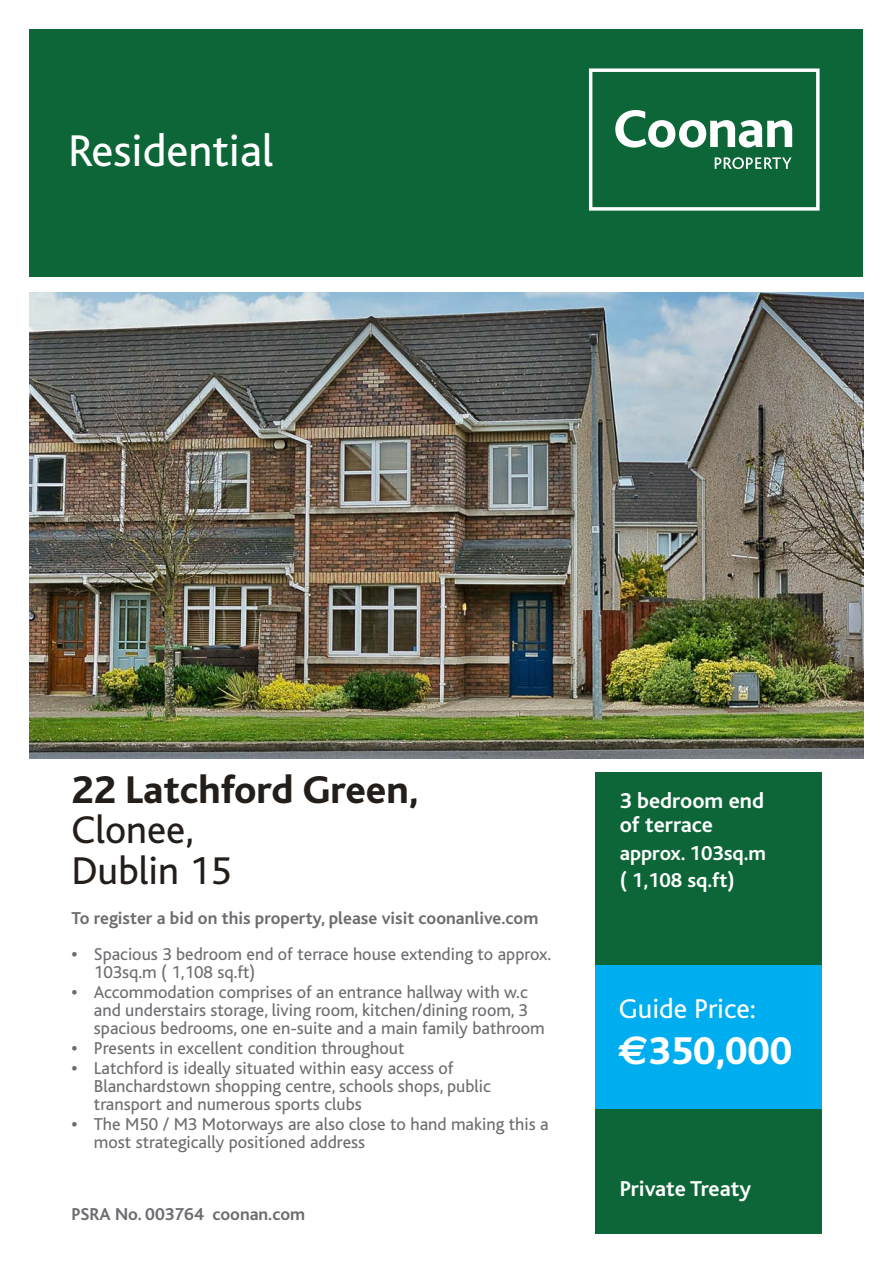
<style>
.page{position:relative;width:893px;height:1263px;background:#fff}
.page>*{position:absolute;margin:0;border:0;box-sizing:border-box;transform-origin:0 0}
.t1{font:46.5px "Bliss";color:#fff}
.t2{font:800 40.5px/40.5px "Bliss";color:#241e1b}
.t3{font:40.5px "Bliss";color:#241e1b}
.t4{font:800 40.5px "Bliss";color:#fff}
.t5{font:28.5px "Bliss";color:#fff}
.Bullets{font:700 22.5px "Bliss";color:#fff}
.Bullets-2{font:700 21px "Bliss";color:#fff}
.Bullets-3{font:18px/18px "Bliss";color:#6c6d70}
.Bullets-4{font:700 18px "Bliss";color:#6c6d70}
.s1{font-weight:400}
.s2{font-weight:800}
.s3{font-family:"Euro Sans";font-weight:700}
</style>
<div class="page">
<div style="left:595px;top:772px;width:227px;height:461px;background:#0c6638"></div>
<div style="left:595px;top:965px;width:227px;height:143px;background:#00aeef"></div>
<div style="left:30px;top:30px;width:833px;height:247px;background:#0c6638"></div>
<svg style="left:589px;top:68px;width:231px;height:143px"></svg>
<img style="left:30px;top:292px;width:833px;height:466px">
<p class="t1" style="left:68px;top:127px;width:207px">Residential</p>
<p class="t2" style="left:71px;top:770px;width:349px">22 Latchford Green,<br><span class="s1">Clonee,</span></p>
<p class="t3" style="left:71px;top:849px;width:162px">Dublin 15</p>
<p class="Bullets-4" style="left:71px;top:909px;width:468px">To register a bid on this property, please visit coonanlive.com</p>
<p class="Bullets-3" style="left:94px;top:945px;width:459px;text-indent:-22px"><span class="s2">•</span> Spacious 3 bedroom end of terrace house extending to approx.<br>103sq.m ( 1,108 sq.ft)</p>
<p class="Bullets-3" style="left:94px;top:984px;width:452px;text-indent:-22px"><span class="s2">•</span> Accommodation comprises of an entrance hallway with w.c and understairs storage, living room, kitchen/dining room, 3 spacious bedrooms, one en-suite and a main family bathroom</p>
<p class="Bullets-3" style="left:71px;top:1040px;width:335px"><span class="s2">•</span> Presents in excellent condition throughout</p>
<p class="Bullets-3" style="left:94px;top:1060px;width:399px;text-indent:-22px"><span class="s2">•</span> Latchford is ideally situated within easy access of<br>Blanchardstown shopping centre, schools shops, public transport and numerous sports clubs</p>
<p class="Bullets-3" style="left:94px;top:1116px;width:456px;text-indent:-22px"><span class="s2">•</span> The M50 / M3 Motorways are also close to hand making this a most strategically positioned address</p>
<p class="Bullets-4" style="left:71px;top:1205px;width:235px">PSRA No. 003764 coonan.com</p>
<p class="Bullets" style="left:620px;top:788px;width:146px">3 bedroom end</p>
<p class="Bullets" style="left:620px;top:813px;width:95px">of terrace</p>
<p class="Bullets-2" style="left:620px;top:842px;width:148px">approx. 103sq.m</p>
<p class="Bullets-2" style="left:620px;top:869px;width:117px">( 1,108 sq.ft)</p>
<p class="t5" style="left:619px;top:993px;width:139px">Guide Price:</p>
<p class="t4" style="left:618px;top:1029px;width:176px"><span class="s3">8</span>350,000</p>
<p class="Bullets" style="left:620px;top:1176px;width:133px">Private Treaty</p>
</div>
